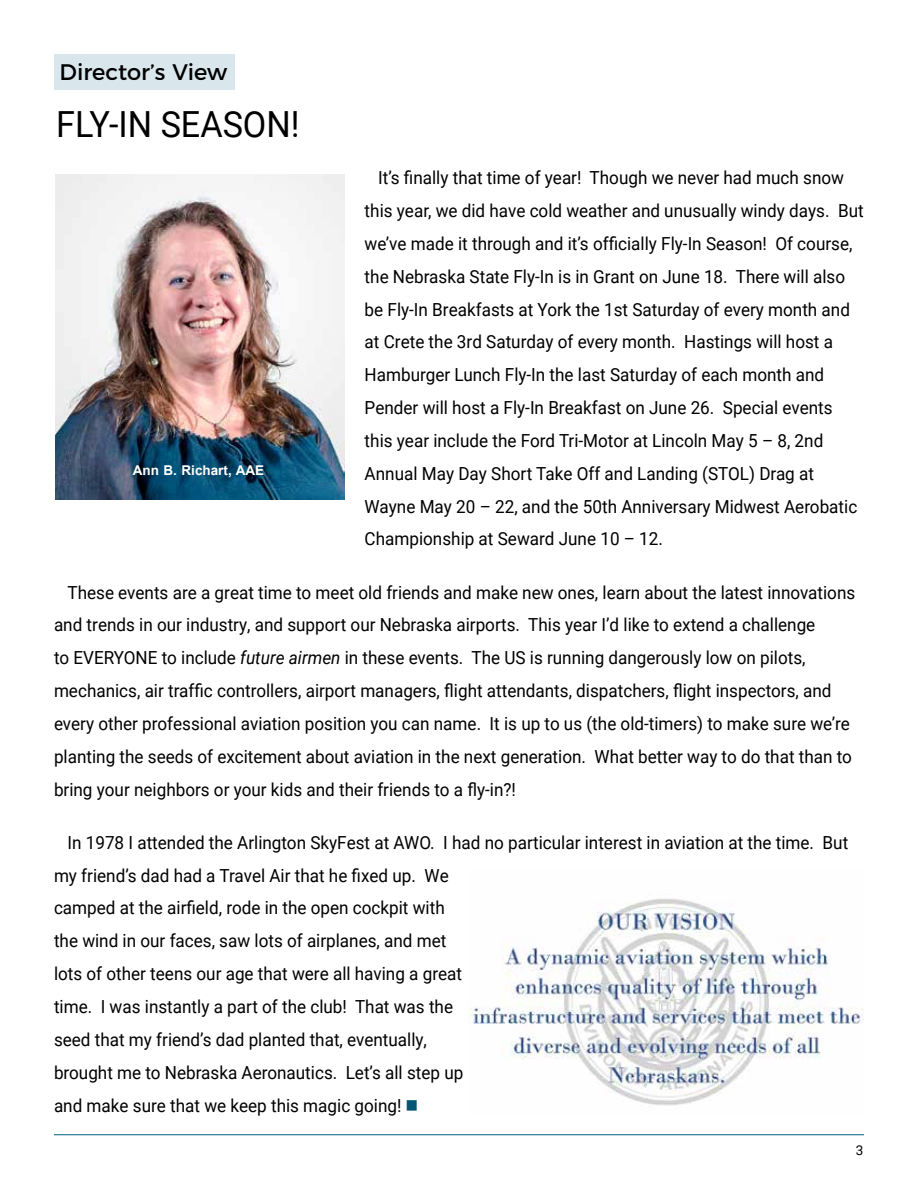
<style>
.page{position:relative;width:918px;height:1188px;background:#fff}
.page>*{position:absolute;margin:0;border:0;box-sizing:border-box;transform-origin:0 0}
.t1{font:36px "Roboto";color:#000;scale:.95 1}
.t2{font:22.5px "Montserrat";color:#000}
.t3{font:18px/32.8px "Roboto";color:#000;scale:.95 1}
.t4{font:700 13.5px "Arial";color:#fff}
.t5{font:13.5px "Roboto";color:#000}
.s1{font-style:italic}
.s2{color:#005774}
</style>
<div class="page">
<hr style="left:54px;top:1134px;width:810px;height:1px;background:#005f7f">
<div style="left:54px;top:54px;width:180px;height:36px;background:#d9e7ec"></div>
<img style="left:55px;top:174px;width:289px;height:325px">
<img style="left:469px;top:898px;width:395px;height:208px">
<p class="t2" style="left:60px;top:58px;width:169px">Director’s View</p>
<h1 class="t1" style="left:56px;top:99px;width:258px">FLY-IN SEASON!</h1>
<p class="t3" style="left:365px;top:161px;width:527px;text-indent:13px">It’s finally that time of year! Though we never had much snow this year, we did have cold weather and unusually windy days. But we’ve made it through and it’s officially Fly-In Season! Of course, the Nebraska State Fly-In is in Grant on June 18. There will also be Fly-In Breakfasts at York the 1st Saturday of every month and at Crete the 3rd Saturday of every month. Hastings will host a Hamburger Lunch Fly-In the last Saturday of each month and Pender will host a Fly-In Breakfast on June 26. Special events this year include the Ford Tri-Motor at Lincoln May 5 – 8, 2nd Annual May Day Short Take Off and Landing (STOL) Drag at Wayne May 20 – 22, and the 50th Anniversary Midwest Aerobatic Championship at Seward June 10 – 12.</p>
<p class="t3" style="left:54px;top:575px;width:845px;text-indent:13px">These events are a great time to meet old friends and make new ones, learn about the latest innovations and trends in our industry, and support our Nebraska airports. This year I’d like to extend a challenge<br>to EVERYONE to include <span class="s1">future airmen</span> in these events. The US is running dangerously low on pilots, mechanics, air traffic controllers, airport managers, flight attendants, dispatchers, flight inspectors, and every other professional aviation position you can name. It is up to us (the old-timers) to make sure we’re planting the seeds of excitement about aviation in the next generation. What better way to do that than to bring your neighbors or your kids and their friends to a fly-in?!</p>
<p class="t3" style="left:54px;top:825px;width:838px;text-indent:13px">In 1978 I attended the Arlington SkyFest at AWO. I had no particular interest in aviation at the time. But my friend’s dad had a Travel Air that he fixed up. We<br>camped at the airfield, rode in the open cockpit with<br>the wind in our faces, saw lots of airplanes, and met<br>lots of other teens our age that were all having a great<br>time. I was instantly a part of the club! That was the<br>seed that my friend’s dad planted that, eventually,<br>brought me to Nebraska Aeronautics. Let’s all step up<br>and make sure that we keep this magic going! <span class="s2">■</span></p>
<p class="t4" style="left:133px;top:462px;width:133px">Ann B. Richart, AAE</p>
<p class="t5" style="left:856px;top:1140px;width:9px">3</p>
</div>
